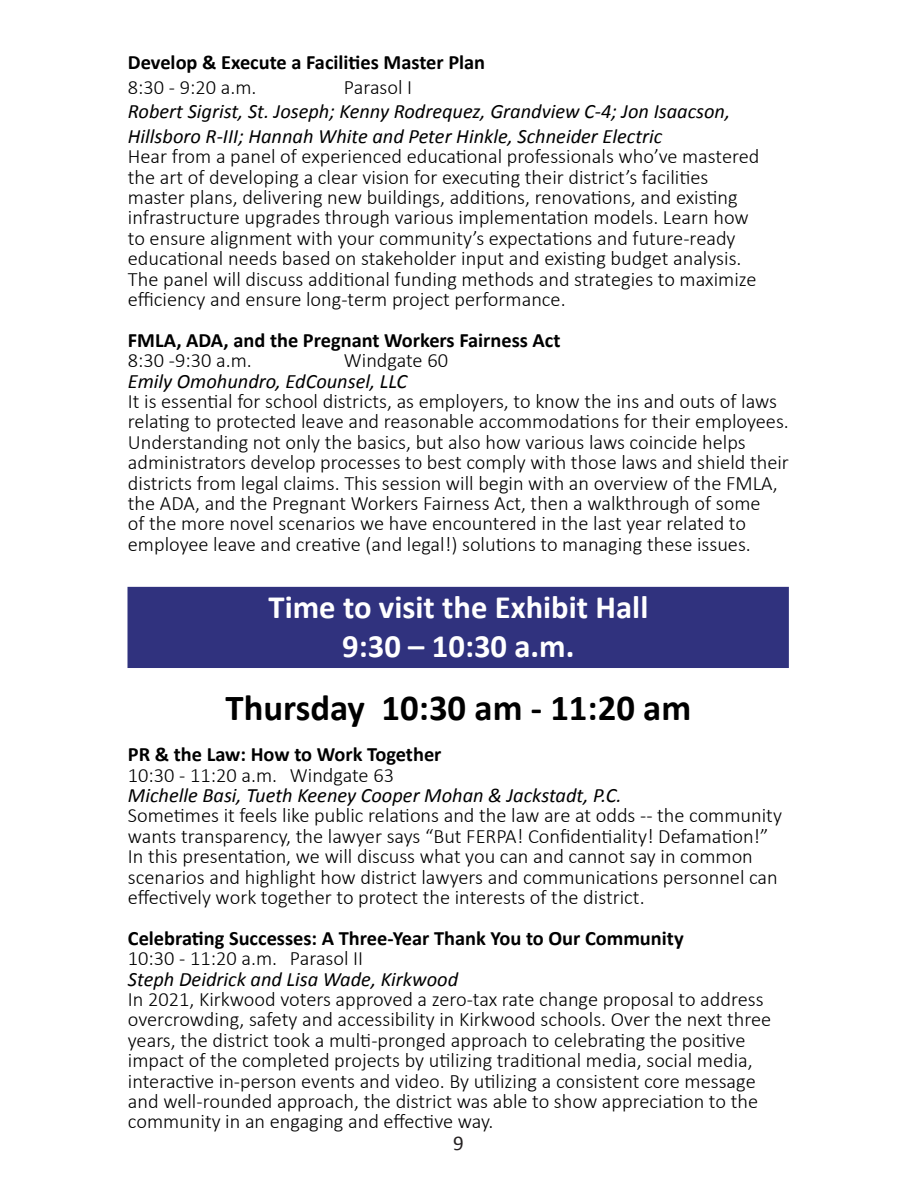
<style>
.page{position:relative;width:918px;height:1188px;background:#fff}
.page>*{position:absolute;margin:0;border:0;box-sizing:border-box;transform-origin:0 0}
.t1{font:700 36.75px "Calibri";color:#000}
.t2{font:700 32.7px "Calibri";color:#fff}
.t3{font:21px "Calibri";color:#231f20}
.t4{font:300 20.4px/20.4px "Calibri";color:#000}
.t5{font:italic 20.4px/24.5px "Calibri";color:#000}
.t6{font:700 20.4px "Calibri";color:#000}
</style>
<div class="page">
<div style="left:128px;top:587px;width:661px;height:81px;background:#30327e"></div>
<p class="t6" style="left:128px;top:49px;width:359px">Develop &amp; Execute a Facilities Master Plan</p>
<p class="t4" style="left:128px;top:76px;width:130px">8:30 - 9:20 a.m.</p>
<p class="t4" style="left:344px;top:76px;width:70px">Parasol I</p>
<p class="t5" style="left:128px;top:99px;width:604px">Robert Sigrist, St. Joseph; Kenny Rodrequez, Grandview C-4; Jon Isaacson,<br>Hillsboro R-III; Hannah White and Peter Hinkle, Schneider Electric</p>
<p class="t4" style="left:128px;top:145px;width:633px">Hear from a panel of experienced educational professionals who’ve mastered the art of developing a clear vision for executing their district’s facilities master plans, delivering new buildings, additions, renovations, and existing infrastructure upgrades through various implementation models. Learn how to ensure alignment with your community’s expectations and future-ready educational needs based on stakeholder input and existing budget analysis.<br>The panel will discuss additional funding methods and strategies to maximize efficiency and ensure long-term project performance.</p>
<p class="t6" style="left:128px;top:327px;width:434px">FMLA, ADA, and the Pregnant Workers Fairness Act</p>
<p class="t4" style="left:128px;top:349px;width:125px">8:30 -9:30 a.m.</p>
<p class="t4" style="left:344px;top:349px;width:106px">Windgate 60</p>
<p class="t5" style="left:128px;top:368px;width:281px">Emily Omohundro, EdCounsel, LLC</p>
<p class="t4" style="left:128px;top:390px;width:663px">It is essential for school districts, as employers, to know the ins and outs of laws relating to protected leave and reasonable accommodations for their employees.<br>Understanding not only the basics, but also how various laws coincide helps administrators develop processes to best comply with those laws and shield their districts from legal claims. This session will begin with an overview of the FMLA, the ADA, and the Pregnant Workers Fairness Act, then a walkthrough of some<br>of the more novel scenarios we have encountered in the last year related to employee leave and creative (and legal!) solutions to managing these issues.</p>
<p class="t2" style="left:269px;top:586px;width:381px">Time to visit the Exhibit Hall</p>
<p class="t2" style="left:342px;top:625px;width:234px">9:30 – 10:30 a.m.</p>
<p class="t1" style="left:226px;top:685px;width:467px">Thursday 10:30 am - 11:20 am</p>
<p class="t6" style="left:128px;top:741px;width:315px">PR &amp; the Law: How to Work Together</p>
<p class="t4" style="left:128px;top:764px;width:268px">10:30 - 11:20 a.m. Windgate 63</p>
<p class="t5" style="left:128px;top:782px;width:495px">Michelle Basi, Tueth Keeney Cooper Mohan &amp; Jackstadt, P.C.</p>
<p class="t4" style="left:128px;top:805px;width:656px">Sometimes it feels like public relations and the law are at odds -- the community wants transparency, the lawyer says “But FERPA! Confidentiality! Defamation!” In this presentation, we will discuss what you can and cannot say in common scenarios and highlight how district lawyers and communications personnel can effectively work together to protect the interests of the district.</p>
<p class="t6" style="left:128px;top:925px;width:557px">Celebrating Successes: A Three-Year Thank You to Our Community</p>
<p class="t4" style="left:128px;top:947px;width:237px">10:30 - 11:20 a.m. Parasol II</p>
<p class="t5" style="left:128px;top:966px;width:332px">Steph Deidrick and Lisa Wade, Kirkwood</p>
<p class="t4" style="left:128px;top:988px;width:645px">In 2021, Kirkwood voters approved a zero-tax rate change proposal to address overcrowding, safety and accessibility in Kirkwood schools. Over the next three years, the district took a multi-pronged approach to celebrating the positive impact of the completed projects by utilizing traditional media, social media, interactive in-person events and video. By utilizing a consistent core message and well-rounded approach, the district was able to show appreciation to the community in an engaging and effective way.</p>
<p class="t3" style="left:453px;top:1130px;width:12px">9</p>
</div>
